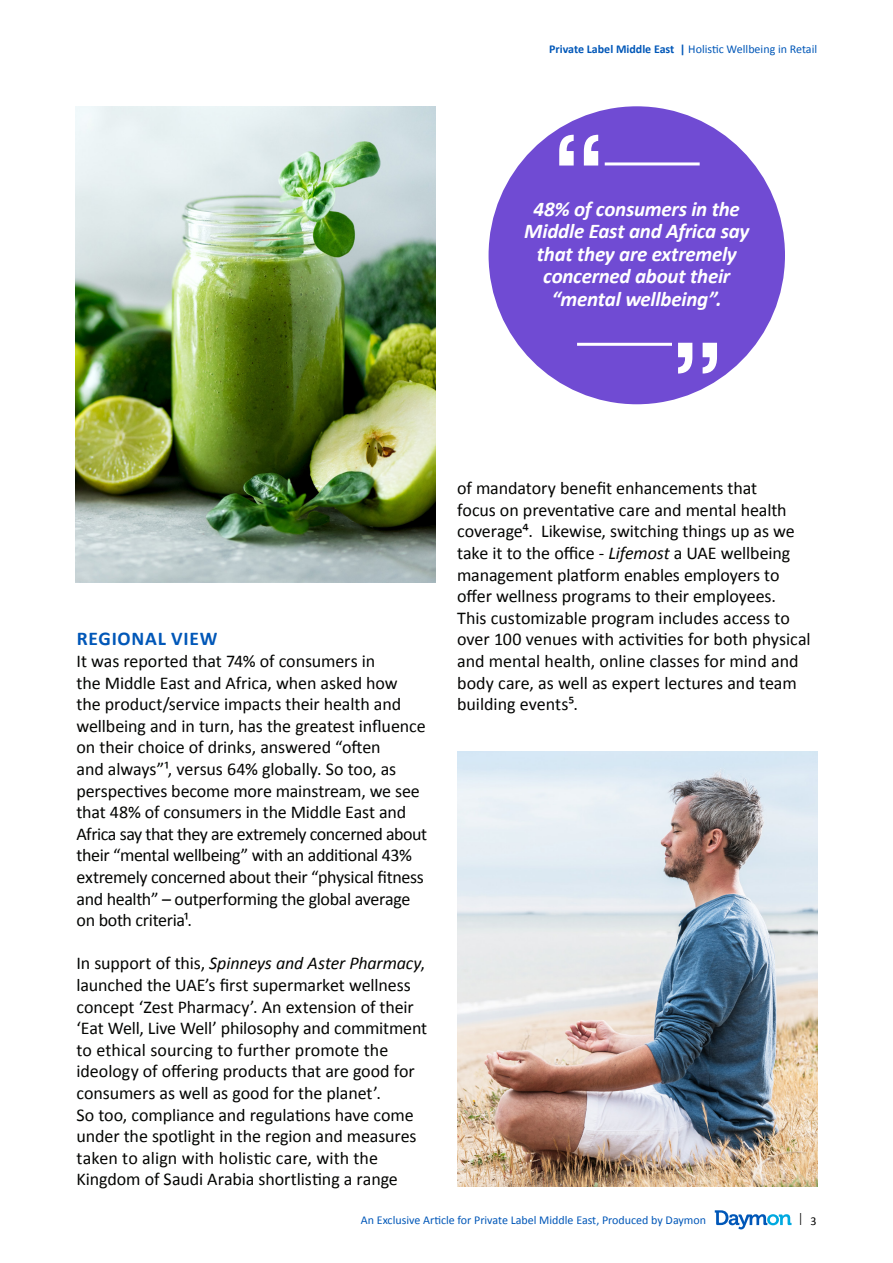
<style>
.page{position:relative;width:893px;height:1263px;background:#fff}
.page>*{position:absolute;margin:0;border:0;box-sizing:border-box;transform-origin:0 0}
.t1{font:italic 700 21px/22.5px "Calibri";letter-spacing:-.01em;color:#fff;text-align:center}
.Body{font:700 19.5px "Calibri";letter-spacing:.04em;color:#0057b8}
.Body-2{font:18px/21.6px "Calibri";letter-spacing:-.005em;color:#040503}
.t2{font:12px "Calibri";color:#0057b8}
.t3{font:12px "Calibri";color:#000}
.t4{font:12px "Minion Pro";color:#000}
.s1{font-weight:700}
.s2{font-style:italic}
</style>
<div class="page">
<svg style="left:715px;top:1210px;width:76px;height:19px"></svg>
<div style="left:489px;top:106px;width:296px;height:298px;background:#704bd3;border-radius:50%"></div>
<hr style="left:577px;top:343px;width:95px;height:3px;background:#fff">
<hr style="left:605px;top:162px;width:95px;height:3px;background:#fff">
<svg style="left:678px;top:343px;width:39px;height:30px"></svg>
<svg style="left:559px;top:135px;width:39px;height:31px"></svg>
<img style="left:76px;top:106px;width:360px;height:477px">
<img style="left:457px;top:752px;width:360px;height:434px">
<p class="t2" style="left:549px;top:41px;width:269px"><span class="s1">Private Label Middle East |</span> Holistic Wellbeing in Retail</p>
<p class="t1" style="left:524px;top:197px;width:227px">48% of consumers in the<br>Middle East and Africa say that they are extremely concerned about their “mental wellbeing”.</p>
<p class="Body" style="left:77px;top:625px;width:142px">REGIONAL VIEW</p>
<p class="Body-2" style="left:77px;top:650px;width:352px">It was reported that 74% of consumers in<br>the Middle East and Africa, when asked how<br>the product/service impacts their health and wellbeing and in turn, has the greatest influence on their choice of drinks, answered “often<br>and always”¹, versus 64% globally. So too, as perspectives become more mainstream, we see that 48% of consumers in the Middle East and Africa say that they are extremely concerned about their “mental wellbeing” with an additional 43% extremely concerned about their “physical fitness and health” – outperforming the global average</p>
<p class="Body-2" style="left:77px;top:909px;width:117px">on both criteria¹.</p>
<p class="Body-2" style="left:77px;top:952px;width:352px">In support of this, <span class="s2">Spinneys and Aster Pharmacy</span>, launched the UAE’s first supermarket wellness concept ‘Zest Pharmacy’. An extension of their ‘Eat Well, Live Well’ philosophy and commitment to ethical sourcing to further promote the ideology of offering products that are good for consumers as well as good for the planet’.</p>
<p class="Body-2" style="left:77px;top:1103px;width:342px">So too, compliance and regulations have come under the spotlight in the region and measures taken to align with holistic care, with the Kingdom of Saudi Arabia shortlisting a range</p>
<p class="Body-2" style="left:457px;top:477px;width:355px">of mandatory benefit enhancements that<br>focus on preventative care and mental health coverage⁴. Likewise, switching things up as we take it to the office - <span class="s2">Lifemost</span> a UAE wellbeing management platform enables employers to offer wellness programs to their employees.<br>This customizable program includes access to over 100 venues with activities for both physical and mental health, online classes for mind and body care, as well as expert lectures and team building events⁵.</p>
<p class="t4" style="left:799px;top:1210px;width:5px">|</p>
<p class="t2" style="left:361px;top:1211px;width:347px">An Exclusive Article for Private Label Middle East, Produced by Daymon</p>
<p class="t3" style="left:810px;top:1213px;width:8px">3</p>
</div>
